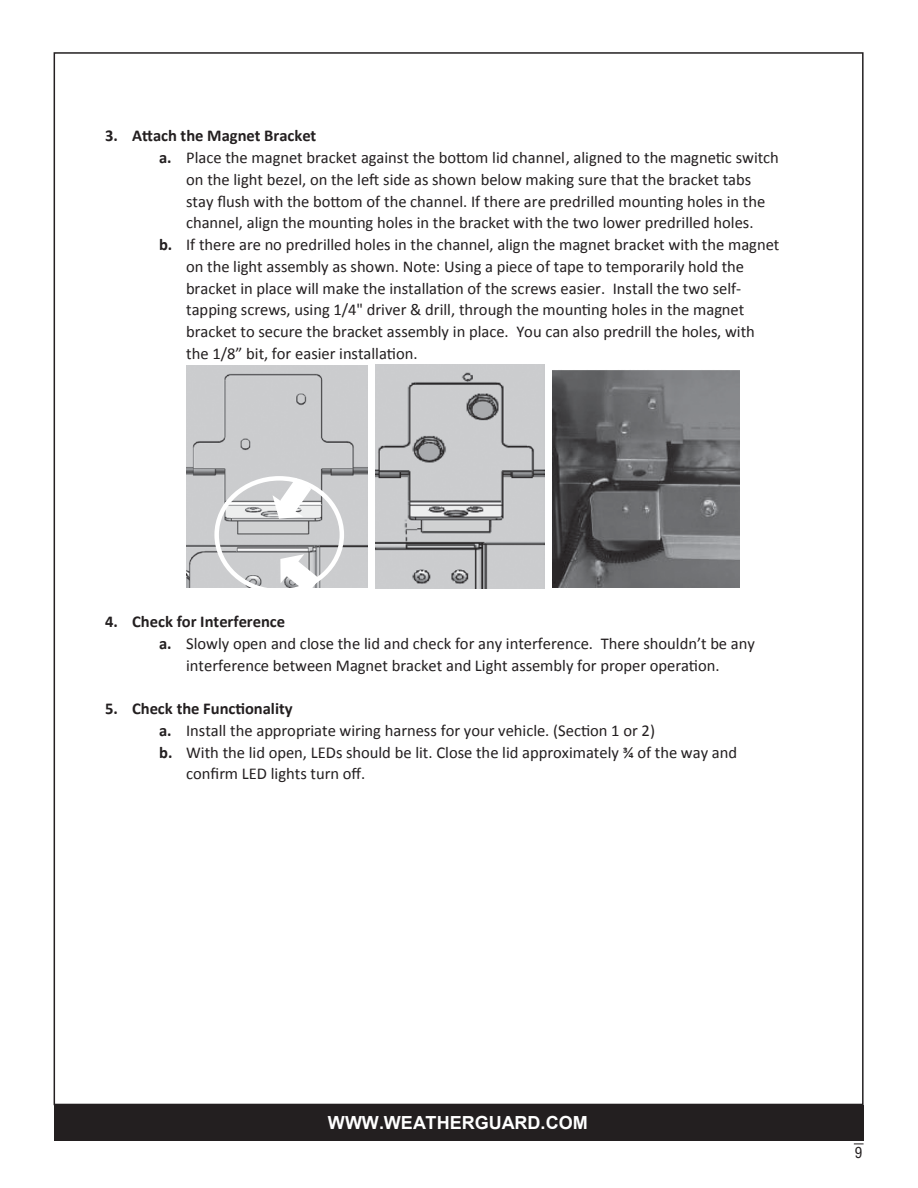
<style>
.page{position:relative;width:918px;height:1188px;background:#fff}
.page>*{position:absolute;margin:0;border:0;box-sizing:border-box;transform-origin:0 0}
.t1{font:700 18px "Arial";color:#fff}
.t2{font:16.5px "Calibri";color:#231f20}
.t3{font:700 16.5px "Calibri";letter-spacing:-.005em;color:#231f20}
.t4{font:condensed 15px "Helvetica LT Std";color:#231f20}
.s1{font-weight:700}
</style>
<div class="page">
<div style="left:54px;top:1105px;width:810px;height:36px;background:#231f20"></div>
<img style="left:186px;top:365px;width:182px;height:222px">
<img style="left:553px;top:370px;width:187px;height:217px">
<div style="left:214px;top:476px;width:130px;height:118px;border:4px solid #fff;border-radius:50%"></div>
<svg style="left:273px;top:478px;width:38px;height:41px"></svg>
<svg style="left:280px;top:554px;width:40px;height:39px"></svg>
<img style="left:375px;top:365px;width:170px;height:223px">
<p class="t3" style="left:105px;top:125px;width:213px">3. Attach the Magnet Bracket</p>
<p class="t2" style="left:159px;top:147px;width:621px"><span class="s1">a.</span> Place the magnet bracket against the bottom lid channel, aligned to the magnetic switch</p>
<p class="t2" style="left:186px;top:169px;width:566px">on the light bezel, on the left side as shown below making sure that the bracket tabs</p>
<p class="t2" style="left:186px;top:191px;width:581px">stay flush with the bottom of the channel. If there are predrilled mounting holes in the</p>
<p class="t2" style="left:186px;top:213px;width:569px">channel, align the mounting holes in the bracket with the two lower predrilled holes.</p>
<p class="t2" style="left:159px;top:234px;width:622px"><span class="s1">b.</span> If there are no predrilled holes in the channel, align the magnet bracket with the magnet</p>
<p class="t2" style="left:186px;top:256px;width:560px">on the light assembly as shown. Note: Using a piece of tape to temporarily hold the</p>
<p class="t2" style="left:186px;top:278px;width:557px">bracket in place will make the installation of the screws easier. Install the two self-</p>
<p class="t2" style="left:186px;top:299px;width:560px">tapping screws, using 1/4" driver &amp; drill, through the mounting holes in the magnet</p>
<p class="t2" style="left:186px;top:321px;width:570px">bracket to secure the bracket assembly in place. You can also predrill the holes, with</p>
<p class="t2" style="left:186px;top:343px;width:233px">the 1/8” bit, for easier installation.</p>
<p class="t3" style="left:105px;top:611px;width:182px">4. Check for Interference</p>
<p class="t2" style="left:159px;top:633px;width:597px"><span class="s1">a.</span> Slowly open and close the lid and check for any interference. There shouldn’t be any</p>
<p class="t2" style="left:186px;top:655px;width:535px">interference between Magnet bracket and Light assembly for proper operation.</p>
<p class="t3" style="left:105px;top:698px;width:189px">5. Check the Functionality</p>
<p class="t2" style="left:159px;top:720px;width:497px"><span class="s1">a.</span> Install the appropriate wiring harness for your vehicle. (Section 1 or 2)</p>
<p class="t2" style="left:159px;top:742px;width:580px"><span class="s1">b.</span> With the lid open, LEDs should be lit. Close the lid approximately ¾ of the way and</p>
<p class="t2" style="left:186px;top:763px;width:181px">confirm LED lights turn off.</p>
<p class="t1" style="left:328px;top:1110px;width:261px">WWW.WEATHERGUARD.COM</p>
<p class="t4" style="left:855px;top:1143px;width:9px">9</p>
</div>
